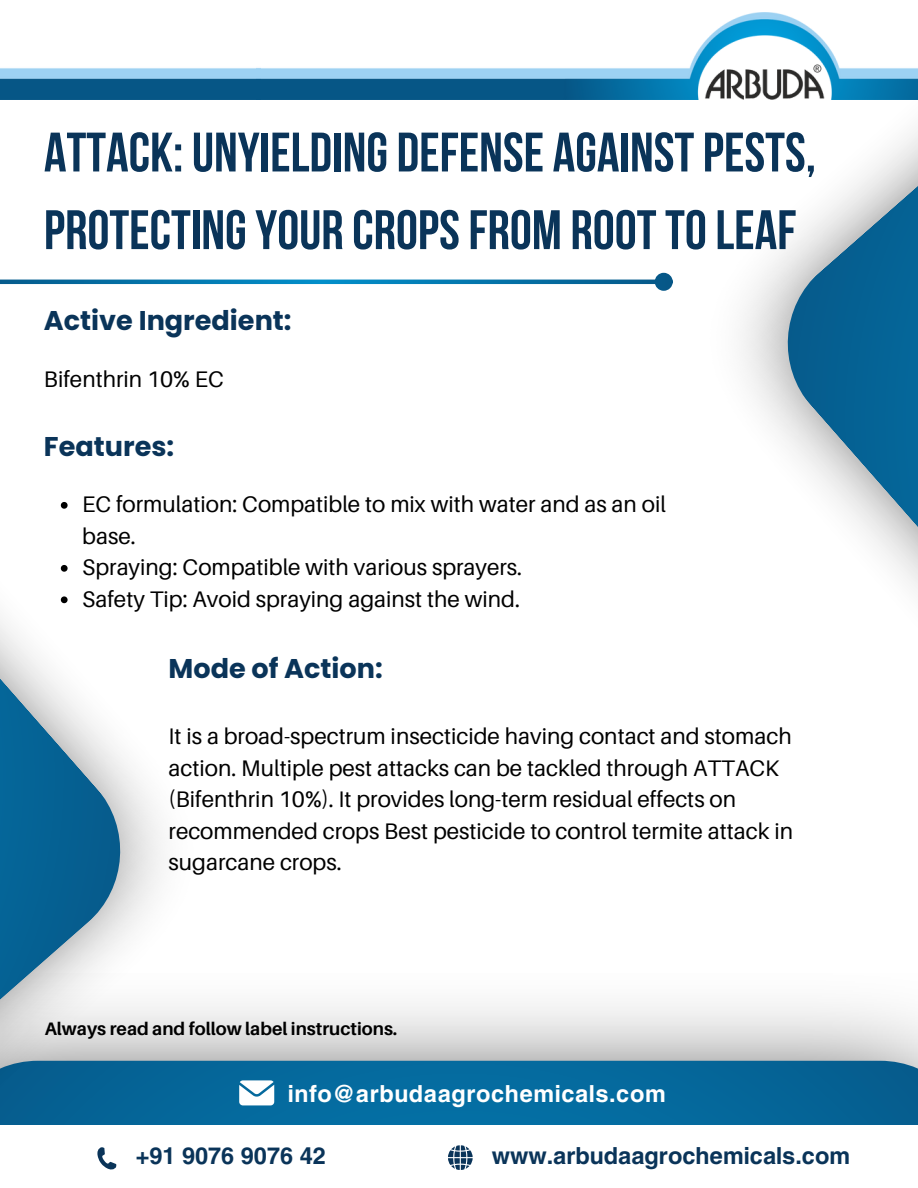
<style>
.page{position:relative;width:918px;height:1188px;background:#fff}
.page>*{position:absolute;margin:0;border:0;box-sizing:border-box;transform-origin:0 0}
.t1{font:700 55.5px/77.7px "Bebas Neue";color:#0a3459}
.t2{font:700 27.15px "Poppins";color:#0a3459}
.t3{font:700 23.25px "Helios";color:#0a3459}
.t4{font:700 23.25px "Helios";letter-spacing:.025em;color:#fff}
.t5{font:22.5px/31.5px "Aileron";color:#000}
.t6{font:700 18px "Aileron";color:#000}
</style>
<div class="page">
<div style="left:0;top:1061px;width:918px;height:127px;background:#056b9f"></div>
<div style="left:309px;top:587px;width:18px;height:18px;border:4px solid #fff;border-radius:50%"></div>
<div style="left:0;top:1125px;width:918px;height:63px;background:#fff"></div>
<svg style="left:448px;top:1145px;width:25px;height:25px"></svg>
<img style="left:260px;top:68px;width:385px;height:31px">
<img style="left:0;top:68px;width:260px;height:31px">
<img style="left:645px;top:12px;width:273px;height:1084px">
<svg style="left:777px;top:12px;width:141px;height:946px"></svg>
<img style="left:0;top:99px;width:257px;height:1007px">
<svg style="left:0;top:236px;width:131px;height:934px"></svg>
<svg style="left:0;top:280px;width:655px;height:4px;background:#0374aa"></svg>
<div style="left:657px;top:275px;width:13px;height:14px;background:#065888;border-radius:50%"></div>
<div style="left:655px;top:273px;width:18px;height:18px;border:4px solid #fff;border-radius:50%"></div>
<svg style="left:239px;top:1080px;width:35px;height:25px"></svg>
<svg style="left:61px;top:502px;width:7px;height:7px"></svg>
<svg style="left:61px;top:565px;width:7px;height:7px"></svg>
<svg style="left:61px;top:596px;width:7px;height:7px"></svg>
<p class="t1" style="left:44px;top:119px;width:774px">ATTACK: UNYIELDING DEFENSE AGAINSTPESTS,<br>PROTECTINGYOUR CROPSFROM ROOTTOLEAF</p>
<h3 class="t2" style="left:44px;top:302px;width:249px">Active Ingredient:</h3>
<p class="t5" style="left:44px;top:363px;width:181px">Bifenthrin 10% EC</p>
<p class="t2" style="left:44px;top:428px;width:132px">Features:</p>
<p class="t5" style="left:82px;top:488px;width:585px">EC formulation: Compatible to mix with water and as an oil base.</p>
<h3 class="t5" style="left:82px;top:551px;width:441px">Spraying: Compatible with various sprayers.</h3>
<h5 class="t5" style="left:82px;top:583px;width:439px">Safety Tip: Avoid spraying against the wind.</h5>
<p class="t2" style="left:169px;top:650px;width:216px">Mode of Action:</p>
<p class="t5" style="left:169px;top:720px;width:626px">It is a broad-spectrum insecticide having contact and stomach action. Multiple pest attacks can be tackled through ATTACK (Bifenthrin 10%). It provides long-term residual effects on recommended crops Best pesticide to control termite attack in sugarcane crops.</p>
<p class="t6" style="left:45px;top:1017px;width:354px">Always read and follow label instructions.</p>
<p class="t4" style="left:288px;top:1079px;width:380px">info@arbudaagrochemicals.com</p>
<h3 class="t3" style="left:136px;top:1141px;width:192px">+91 9076 9076 42</h3>
<h5 class="t3" style="left:492px;top:1141px;width:360px">www.arbudaagrochemicals.com</h5>
</div>
